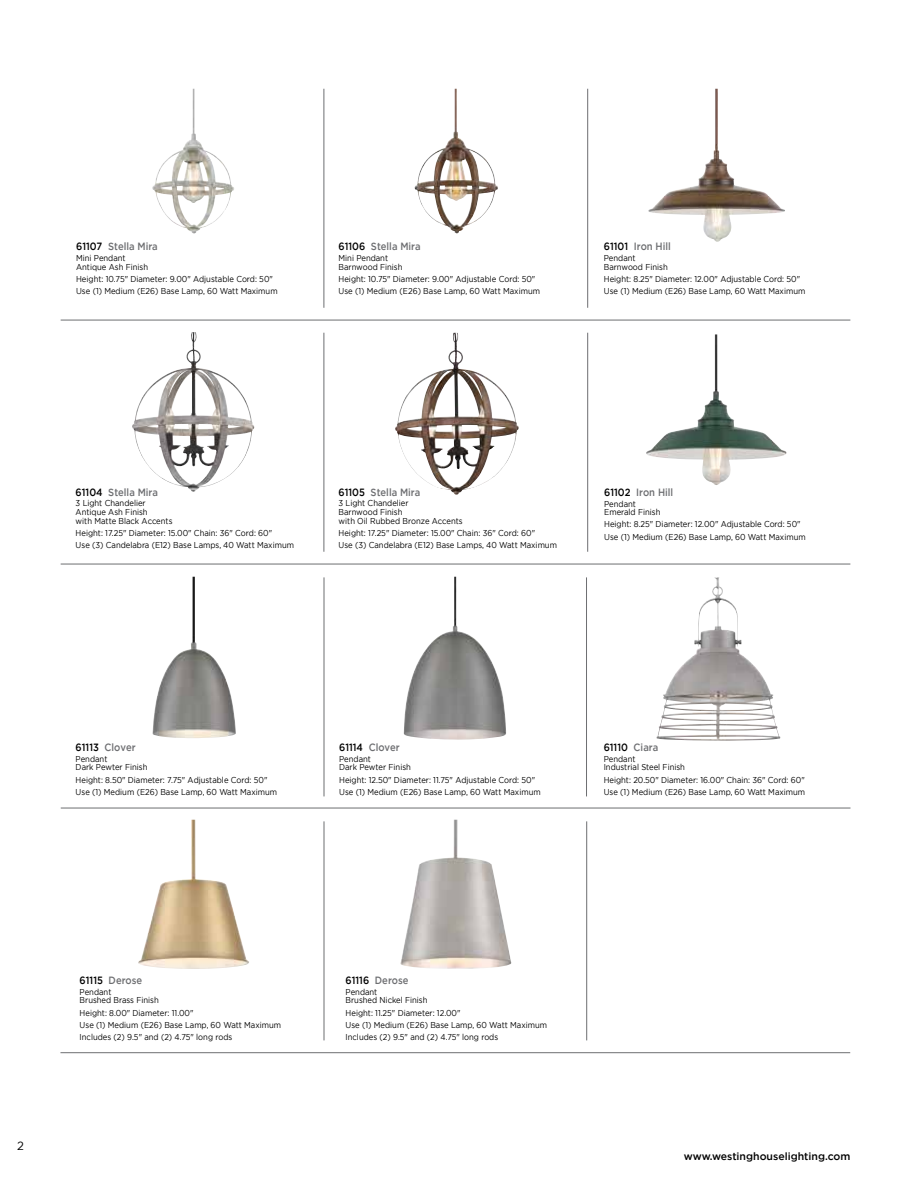
<style>
.page{position:relative;width:918px;height:1188px;background:#fff}
.page>*{position:absolute;margin:0;border:0;box-sizing:border-box;transform-origin:0 0}
.t1{font:12px "Gotham";color:#000;scale:.95 1}
.t2{font:500 10.5px "Gotham";color:#6d6e71;scale:.9 1}
.t3{font:500 10.5px "Gotham";color:#000}
.t4{font:500 10.5px "Gotham";color:#000;scale:.9 1}
.t5{font:8.55px/8.6px "Gotham";color:#000;scale:.9 1}
.s1{color:#000}
.s2{color:#6d6e71}
</style>
<div class="page">
<img style="left:400px;top:820px;width:112px;height:149px">
<img style="left:152px;top:577px;width:84px;height:161px">
<img style="left:138px;top:820px;width:111px;height:149px">
<img style="left:403px;top:577px;width:103px;height:163px">
<img style="left:132px;top:332px;width:122px;height:160px">
<img style="left:152px;top:89px;width:82px;height:145px">
<hr style="left:324px;top:333px;width:1px;height:219px;background:#6d6e71">
<hr style="left:587px;top:333px;width:1px;height:219px;background:#6d6e71">
<hr style="left:61px;top:564px;width:789px;height:1px;background:#6d6e71">
<hr style="left:324px;top:89px;width:1px;height:219px;background:#6d6e71">
<hr style="left:587px;top:89px;width:1px;height:219px;background:#6d6e71">
<hr style="left:61px;top:320px;width:789px;height:1px;background:#6d6e71">
<img style="left:648px;top:89px;width:137px;height:153px">
<img style="left:646px;top:334px;width:141px;height:151px">
<img style="left:414px;top:89px;width:84px;height:144px">
<hr style="left:324px;top:821px;width:1px;height:219px;background:#6d6e71">
<hr style="left:586px;top:821px;width:1px;height:219px;background:#6d6e71">
<hr style="left:324px;top:577px;width:1px;height:219px;background:#6d6e71">
<hr style="left:586px;top:577px;width:1px;height:219px;background:#6d6e71">
<hr style="left:61px;top:808px;width:789px;height:1px;background:#6d6e71">
<hr style="left:60px;top:1052px;width:790px;height:1px;background:#6d6e71">
<img style="left:395px;top:333px;width:124px;height:162px">
<img style="left:656px;top:577px;width:125px;height:164px">
<p class="t2" style="left:76px;top:240px;width:92px"><span class="s1">61107</span> Stella Mira</p>
<p class="t5" style="left:76px;top:253px;width:82px">Mini Pendant<br>Antique Ash Finish</p>
<p class="t5" style="left:76px;top:272px;width:225px;line-height:12.3px">Height: 10.75" Diameter: 9.00" Adjustable Cord: 50"<br>Use (1) Medium (E26) Base Lamp, 60 Watt Maximum</p>
<p class="t2" style="left:339px;top:240px;width:93px"><span class="s1">61106</span> Stella Mira</p>
<p class="t5" style="left:339px;top:253px;width:73px">Mini Pendant<br>Barnwood Finish</p>
<p class="t5" style="left:339px;top:272px;width:225px;line-height:12.3px">Height: 10.75" Diameter: 9.00" Adjustable Cord: 50"<br>Use (1) Medium (E26) Base Lamp, 60 Watt Maximum</p>
<p class="t2" style="left:604px;top:240px;width:76px"><span class="s1">61101</span> Iron Hill</p>
<p class="t5" style="left:604px;top:253px;width:73px">Pendant<br>Barnwood Finish</p>
<p class="t5" style="left:604px;top:272px;width:225px;line-height:12.3px">Height: 8.25" Diameter: 12.00" Adjustable Cord: 50"<br>Use (1) Medium (E26) Base Lamp, 60 Watt Maximum</p>
<p class="t2" style="left:76px;top:485px;width:93px"><span class="s1">61104</span> Stella Mira</p>
<p class="t5" style="left:76px;top:499px;width:109px">3 Light Chandelier<br>Antique Ash Finish<br>with Matte Black Accents</p>
<p class="t5" style="left:76px;top:527px;width:244px;line-height:12.3px">Height: 17.25" Diameter: 15.00" Chain: 36" Cord: 60"<br>Use (3) Candelabra (E12) Base Lamps, 40 Watt Maximum</p>
<p class="t2" style="left:339px;top:485px;width:92px"><span class="s1">61105</span> Stella Mira</p>
<p class="t5" style="left:339px;top:499px;width:139px">3 Light Chandelier<br>Barnwood Finish<br>with Oil Rubbed Bronze Accents</p>
<p class="t5" style="left:339px;top:527px;width:244px;line-height:12.3px">Height: 17.25" Diameter: 15.00" Chain: 36" Cord: 60"<br>Use (3) Candelabra (E12) Base Lamps, 40 Watt Maximum</p>
<p class="t2" style="left:604px;top:485px;width:78px"><span class="s1">61102</span> Iron Hill</p>
<p class="t5" style="left:604px;top:499px;width:64px">Pendant<br>Emerald Finish</p>
<p class="t5" style="left:604px;top:518px;width:225px;line-height:12.3px">Height: 8.25" Diameter: 12.00" Adjustable Cord: 50"<br>Use (1) Medium (E26) Base Lamp, 60 Watt Maximum</p>
<p class="t2" style="left:76px;top:740px;width:68px"><span class="s1">61113</span> Clover</p>
<p class="t5" style="left:76px;top:754px;width:81px">Pendant<br>Dark Pewter Finish</p>
<p class="t5" style="left:76px;top:773px;width:225px;line-height:12.3px">Height: 8.50" Diameter: 7.75" Adjustable Cord: 50"<br>Use (1) Medium (E26) Base Lamp, 60 Watt Maximum</p>
<p class="t2" style="left:339px;top:740px;width:69px"><span class="s1">61114</span> Clover</p>
<p class="t5" style="left:339px;top:754px;width:81px">Pendant<br>Dark Pewter Finish</p>
<p class="t5" style="left:339px;top:773px;width:225px;line-height:12.3px">Height: 12.50" Diameter: 11.75" Adjustable Cord: 50"<br>Use (1) Medium (E26) Base Lamp, 60 Watt Maximum</p>
<p class="t4" style="left:604px;top:740px;width:62px">61110 <span class="s2">Ciara</span></p>
<p class="t5" style="left:604px;top:754px;width:92px">Pendant<br>Industrial Steel Finish</p>
<p class="t5" style="left:604px;top:773px;width:225px;line-height:12.3px">Height: 20.50" Diameter: 16.00" Chain: 36" Cord: 60"<br>Use (1) Medium (E26) Base Lamp, 60 Watt Maximum</p>
<h1 class="t1" style="left:17px;top:1138px;width:9px">2</h1>
<p class="t2" style="left:80px;top:973px;width:71px"><span class="s1">61115</span> Derose</p>
<p class="t5" style="left:80px;top:987px;width:89px">Pendant<br>Brushed Brass Finish</p>
<p class="t5" style="left:80px;top:1006px;width:225px;line-height:12.3px">Height: 8.00" Diameter: 11.00"<br>Use (1) Medium (E26) Base Lamp, 60 Watt Maximum<br>Includes (2) 9.5" and (2) 4.75" long rods</p>
<p class="t2" style="left:346px;top:974px;width:71px"><span class="s1">61116</span> Derose</p>
<p class="t5" style="left:346px;top:987px;width:93px">Pendant<br>Brushed Nickel Finish</p>
<p class="t5" style="left:346px;top:1006px;width:225px;line-height:12.3px">Height: 11.25" Diameter: 12.00"<br>Use (1) Medium (E26) Base Lamp, 60 Watt Maximum<br>Includes (2) 9.5" and (2) 4.75" long rods</p>
<p class="t3" style="left:684px;top:1150px;width:168px">www.westinghouselighting.com</p>
</div>
